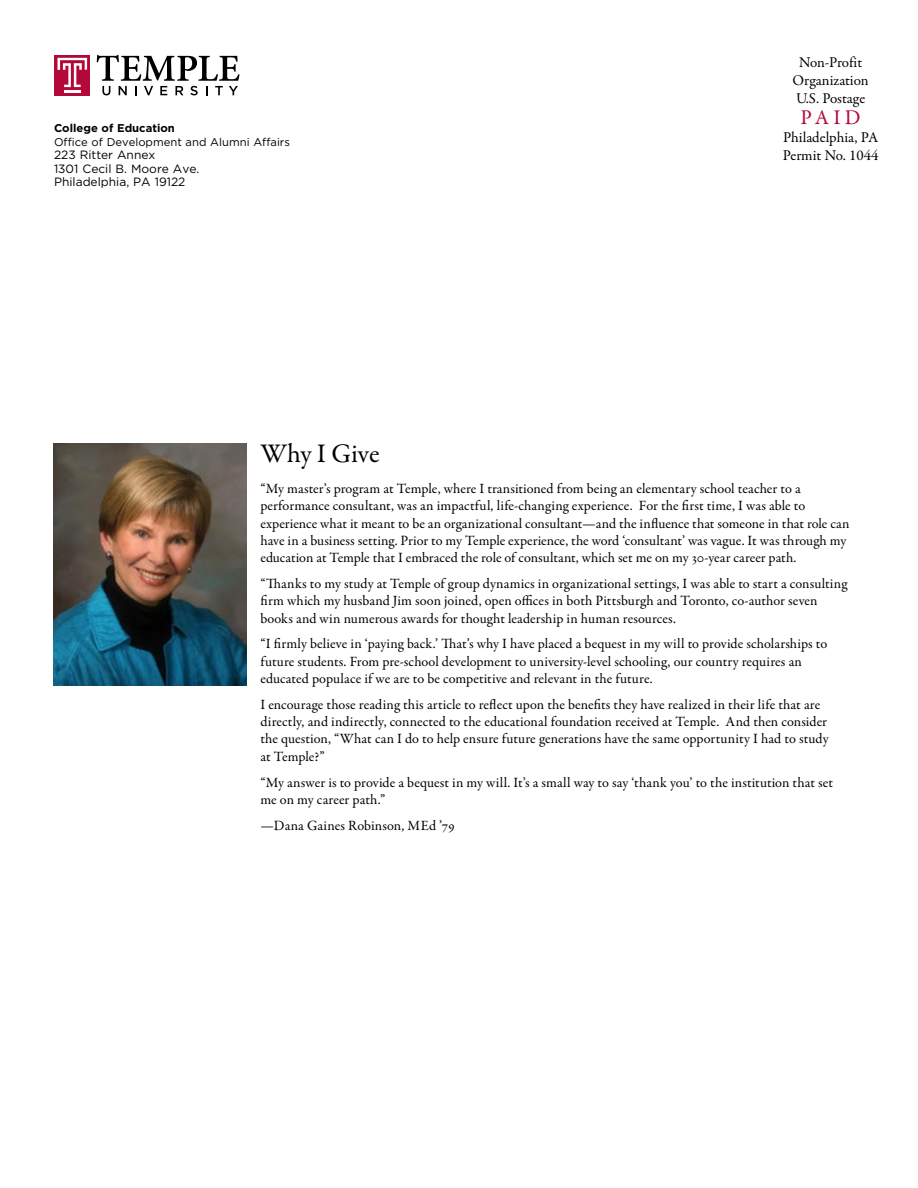
<style>
.page{position:relative;width:918px;height:1188px;background:#fff}
.page>*{position:absolute;margin:0;border:0;box-sizing:border-box;transform-origin:0 0}
.t1{font:27px "Garamond Premr Pro";color:#000}
.t2{font:21px "Garamond Premr Pro";color:#b30838}
.t3{font:15px/18px "Garamond Premr Pro";letter-spacing:-.01em;color:#000;text-align:center}
.t4{font:14.25px/17.2px "Garamond Premr Pro";color:#000}
.t5{font:12px/13.5px "Gotham";color:#000}
.t6{font:11.25px/13.5px "Gotham";color:#000}
.s1{font-weight:700}
</style>
<div class="page">
<svg style="left:55px;top:55px;width:35px;height:40px"></svg>
<svg style="left:57px;top:58px;width:30px;height:34px"></svg>
<svg style="left:97px;top:55px;width:143px;height:40px"></svg>
<img style="left:54px;top:444px;width:193px;height:241px">
<p class="t6" style="left:54px;top:121px;width:238px"><span class="s1">College of Education<br></span>Office of Development and Alumni Affairs</p>
<p class="t5" style="left:54px;top:148px;width:147px">223 Ritter Annex<br>1301 Cecil B. Moore Ave.<br>Philadelphia, PA 19122</p>
<p class="t3" style="left:793px;top:53px;width:78px">Non-Profit<br>Organization<br>U.S. Postage</p>
<p class="t2" style="left:801px;top:104px;width:62px">PAID</p>
<p class="t3" style="left:783px;top:128px;width:97px;text-align:left">Philadelphia, PA<br>Permit No. 1044</p>
<h3 class="t1" style="left:260px;top:438px;width:121px">Why I Give</h3>
<p class="t4" style="left:260px;top:480px;width:591px">“My master’s program at Temple, where I transitioned from being an elementary school teacher to a performance consultant, was an impactful, life-changing experience. For the first time, I was able to experience what it meant to be an organizational consultant—and the influence that someone in that role can have in a business setting. Prior to my Temple experience, the word ‘consultant’ was vague. It was through my education at Temple that I embraced the role of consultant, which set me on my 30-year career path.</p>
<p class="t4" style="left:260px;top:575px;width:588px">“Thanks to my study at Temple of group dynamics in organizational settings, I was able to start a consulting firm which my husband Jim soon joined, open offices in both Pittsburgh and Toronto, co-author seven books and win numerous awards for thought leadership in human resources.</p>
<p class="t4" style="left:260px;top:636px;width:568px">“I firmly believe in ‘paying back.’ That’s why I have placed a bequest in my will to provide scholarships to future students. From pre-school development to university-level schooling, our country requires an educated populace if we are to be competitive and relevant in the future.</p>
<p class="t4" style="left:260px;top:696px;width:570px">I encourage those reading this article to reflect upon the benefits they have realized in their life that are directly, and indirectly, connected to the educational foundation received at Temple. And then consider the question, “What can I do to help ensure future generations have the same opportunity I had to study at Temple?”</p>
<p class="t4" style="left:260px;top:774px;width:574px">“My answer is to provide a bequest in my will. It’s a small way to say ‘thank you’ to the institution that set me on my career path.”</p>
<p class="t4" style="left:260px;top:817px;width:196px">—Dana Gaines Robinson, MEd ’79</p>
</div>
